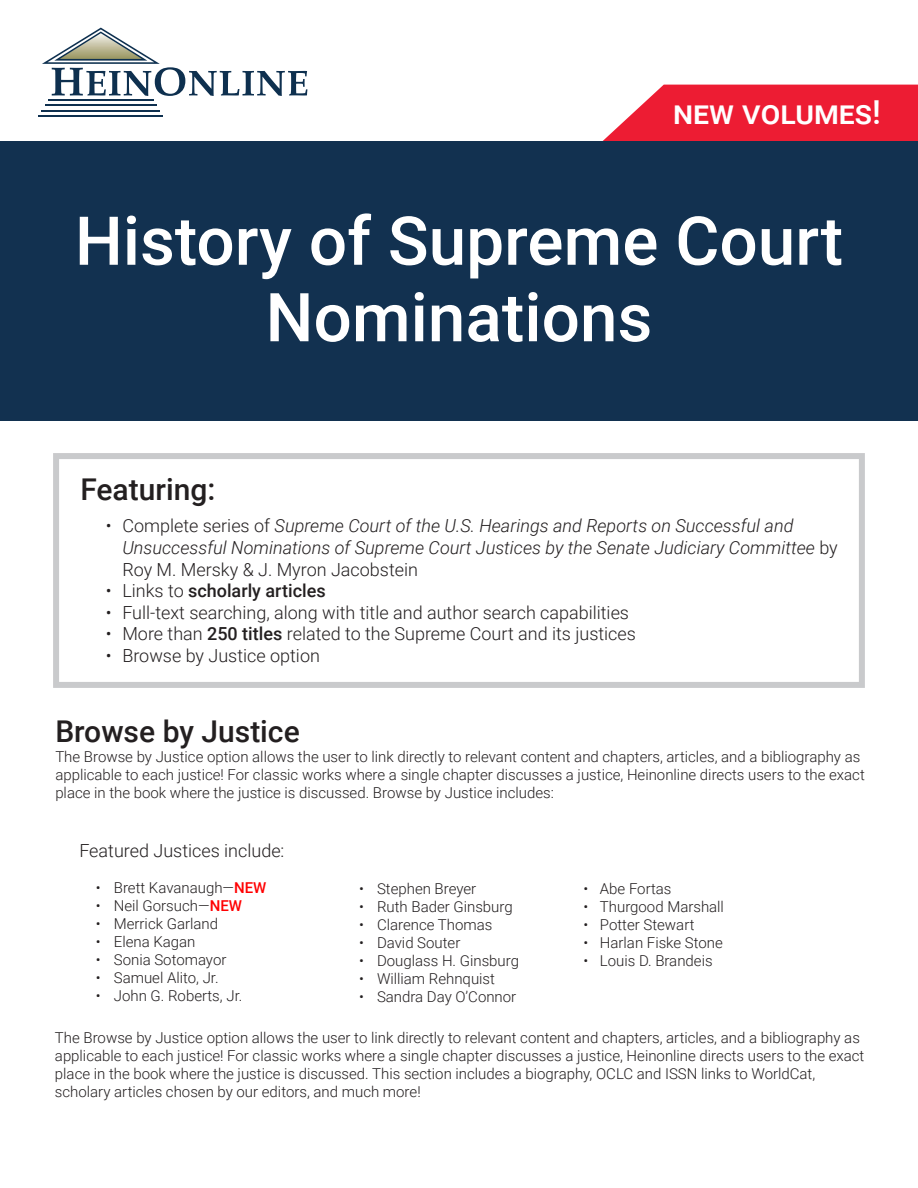
<style>
.page{position:relative;width:918px;height:1188px;background:#fff}
.page>*{position:absolute;margin:0;border:0;box-sizing:border-box;transform-origin:0 0}
.t1{font:500 67.5px/76.5px "Roboto";color:#fff;text-align:center}
.t2{font:500 33px "Roboto";color:#fff}
.t3{font:500 30px "Roboto";color:#231f20}
.t4{font:italic 300 18px/21.6px "Roboto";color:#231f20}
.t5{font:300 18px "Roboto";color:#231f20}
.t6{font:500 18px "Roboto";color:#231f20}
.t7{font:300 15px/18px "Roboto";color:#231f20}
.s1{font-style:normal}
.s2{font-weight:300}
.s3{font-weight:500}
.s4{font-weight:500;color:#ff0002}
</style>
<div class="page">
<svg style="left:603px;top:85px;width:315px;height:56px;background:#ee3146"></svg>
<div style="left:0;top:141px;width:918px;height:280px;background:#123150"></div>
<hr style="left:48px;top:99px;width:105px;height:2px;background:#0e304f">
<hr style="left:45px;top:105px;width:112px;height:1px;background:#0e304f">
<hr style="left:42px;top:110px;width:118px;height:2px;background:#0e304f">
<hr style="left:38px;top:115px;width:125px;height:2px;background:#0e304f">
<svg style="left:42px;top:28px;width:265px;height:68px"></svg>
<div style="left:53px;top:453px;width:812px;height:235px;border:6px solid #c9cacc"></div>
<p class="t2" style="left:673px;top:89px;width:209px">new volumes!</p>
<p class="t1" style="left:75px;top:200px;width:770px">History of Supreme Court<br>Nominations</p>
<p class="t3" style="left:80px;top:469px;width:137px">Featuring:</p>
<p class="t4" style="left:122px;top:515px;width:717px;text-indent:-16px"><span class="s1">• Complete series of</span> Supreme Court of the U.S. Hearings and Reports on Successful and<br>Unsuccessful Nominations of Supreme Court Justices by the Senate Judiciary Committee <span class="s1">by<br>Roy M. Mersky &amp; J. Myron Jacobstein</span></p>
<p class="t6" style="left:106px;top:578px;width:221px"><span class="s2">• Links to</span> scholarly articles</p>
<p class="t5" style="left:106px;top:600px;width:525px">• Full-text searching, along with title and author search capabilities</p>
<p class="t5" style="left:106px;top:621px;width:532px">• More than <span class="s3">250 titles</span> related to the Supreme Court and its justices</p>
<p class="t5" style="left:106px;top:643px;width:216px">• Browse by Justice option</p>
<p class="t3" style="left:55px;top:711px;width:246px">Browse by Justice</p>
<p class="t7" style="left:55px;top:747px;width:811px">The Browse by Justice option allows the user to link directly to relevant content and chapters, articles, and a bibliography as applicable to each justice! For classic works where a single chapter discusses a justice, Heinonline directs users to the exact place in the book where the justice is discussed. Browse by Justice includes:</p>
<p class="t5" style="left:79px;top:838px;width:207px">Featured Justices include:</p>
<p class="t7" style="left:96px;top:878px;width:172px">• Brett Kavanaugh—<span class="s4">NEW</span></p>
<p class="t7" style="left:96px;top:896px;width:148px">• Neil Gorsuch—<span class="s4">NEW</span></p>
<p class="t7" style="left:96px;top:914px;width:124px">• Merrick Garland</p>
<p class="t7" style="left:96px;top:932px;width:101px">• Elena Kagan</p>
<p class="t7" style="left:96px;top:950px;width:132px">• Sonia Sotomayor</p>
<p class="t7" style="left:96px;top:968px;width:124px">• Samuel Alito, Jr.</p>
<p class="t7" style="left:96px;top:986px;width:148px">• John G. Roberts, Jr.</p>
<p class="t7" style="left:359px;top:879px;width:119px">• Stephen Breyer</p>
<p class="t7" style="left:359px;top:897px;width:155px">• Ruth Bader Ginsburg</p>
<p class="t7" style="left:359px;top:915px;width:135px">• Clarence Thomas</p>
<p class="t7" style="left:359px;top:933px;width:103px">• David Souter</p>
<p class="t7" style="left:359px;top:951px;width:162px">• Douglass H. Ginsburg</p>
<p class="t7" style="left:359px;top:969px;width:137px">• William Rehnquist</p>
<p class="t7" style="left:359px;top:987px;width:159px">• Sandra Day O’Connor</p>
<p class="t7" style="left:583px;top:879px;width:90px">• Abe Fortas</p>
<p class="t7" style="left:583px;top:897px;width:142px">• Thurgood Marshall</p>
<p class="t7" style="left:583px;top:915px;width:113px">• Potter Stewart</p>
<p class="t7" style="left:583px;top:933px;width:141px">• Harlan Fiske Stone</p>
<p class="t7" style="left:583px;top:951px;width:131px">• Louis D. Brandeis</p>
<p class="t7" style="left:55px;top:1028px;width:806px">The Browse by Justice option allows the user to link directly to relevant content and chapters, articles, and a bibliography as</p>
<p class="t7" style="left:55px;top:1046px;width:811px">applicable to each justice! For classic works where a single chapter discusses a justice, Heinonline directs users to the exact</p>
<p class="t7" style="left:55px;top:1064px;width:762px">place in the book where the justice is discussed. This section includes a biography, OCLC and ISSN links to WorldCat, scholary articles chosen by our editors, and much more!</p>
</div>
